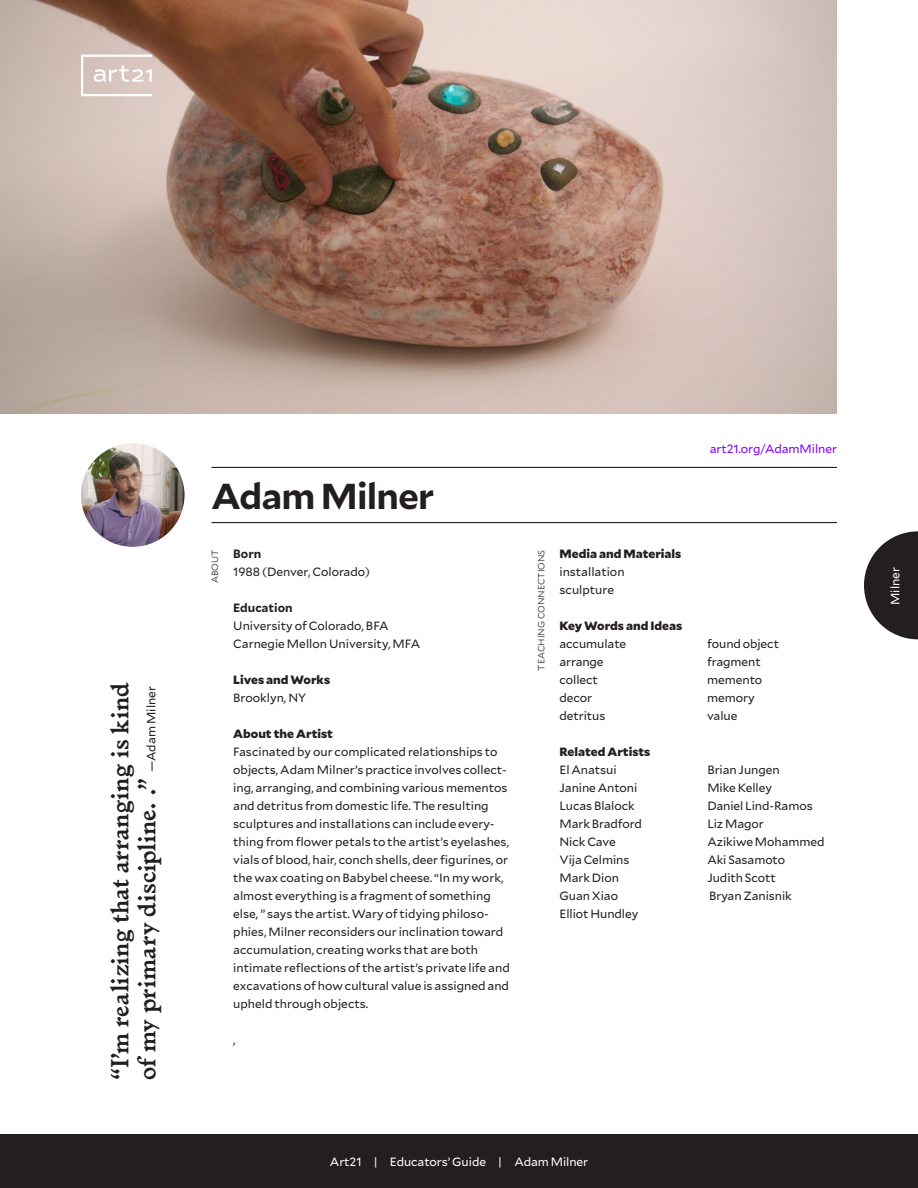
<style>
.page{position:relative;width:918px;height:1188px;background:#fff}
.page>*{position:absolute;margin:0;border:0;box-sizing:border-box;transform-origin:0 0}
.Name{font:700 36px "Mallory";letter-spacing:-.02em;color:#231f20}
.t1{font:600 24px/27px "Larish Alte";letter-spacing:.01em;color:#231f20}
.About_text{font:12px/18px "Mallory";color:#231f20}
.About_titles{font:900 12px "Mallory";color:#231f20}
.Alphabet_Names{font:12px "Mallory";letter-spacing:-.005em;color:#fff}
.About_titles-2{font:12px "Mallory";color:#231f20}
.t2{font:12px "Mallory";letter-spacing:-.005em;color:#7d00ff}
.About_text-2{font:900 12px "Mallory";color:#231f20}
.About_titles-3{font:700 12px "Mallory";color:#231f20}
.all_caps_vertical_section_tags{font:300 9px "Mallory";color:#231f20}
.s1{font-family:"Mallory";font-weight:400;font-size:12px}
</style>
<div class="page">
<div style="left:0;top:1134px;width:918px;height:54px;background:#231f20"></div>
<hr style="left:212px;top:467px;width:625px;height:1px;background:#231f20">
<hr style="left:212px;top:522px;width:625px;height:1px;background:#231f20">
<img style="left:0;top:0;width:837px;height:414px">
<img style="left:81px;top:443px;width:103px;height:104px;border-radius:52px">
<svg style="left:81px;top:55px;width:71px;height:41px"></svg>
<svg style="left:864px;top:531px;width:54px;height:108px"></svg>
<p class="t1" style="left:104px;top:1080px;width:399px;rotate:-90deg">“I’m realizing that arranging is kind of my primary discipline. .” <span class="s1">—Adam Milner</span></p>
<p class="Name" style="left:212px;top:470px;width:224px">Adam Milner</p>
<p class="About_titles-3" style="left:233px;top:545px;width:29px">Born</p>
<p class="About_titles-2" style="left:233px;top:563px;width:138px">1988 (Denver, Colorado)</p>
<p class="About_titles-3" style="left:233px;top:599px;width:61px">Education</p>
<p class="About_text" style="left:233px;top:616px;width:157px">University of Colorado, BFA</p>
<p class="About_text" style="left:233px;top:634px;width:188px">Carnegie Mellon University, MFA</p>
<p class="About_titles" style="left:233px;top:670px;width:98px">Lives and Works</p>
<p class="About_text" style="left:233px;top:688px;width:75px">Brooklyn, NY</p>
<p class="About_titles" style="left:233px;top:724px;width:101px">About the Artist</p>
<p class="About_text" style="left:233px;top:742px;width:278px">Fascinated by our complicated relationships to objects, Adam Milner’s practice involves collect&shy;ing, arranging, and combining various mementos and detritus from domestic life. The resulting sculptures and installations can include every&shy;thing from flower petals to the artist’s eyelashes, vials of blood, hair, conch shells, deer figurines, or the wax coating on Babybel cheese. “In my work, almost everything is a fragment of something else, ” says the artist. Wary of tidying philoso&shy;phies, Milner reconsiders our inclination toward accumulation, creating works that are both intimate reflections of the artist’s private life and excavations of how cultural value is assigned and upheld through objects.</p>
<p class="About_text" style="left:233px;top:1030px;width:4px">,</p>
<p class="all_caps_vertical_section_tags" style="left:209px;top:583px;width:35px;rotate:-90deg">ABOUT</p>
<p class="all_caps_vertical_section_tags" style="left:535px;top:671px;width:122px;rotate:-90deg">TEACHING CONNECTIONS</p>
<p class="About_text-2" style="left:560px;top:544px;width:123px">Media and Materials</p>
<p class="About_text" style="left:560px;top:562px;width:67px">installation</p>
<p class="About_text" style="left:560px;top:580px;width:56px">sculpture</p>
<p class="About_titles" style="left:560px;top:616px;width:124px">Key Words and Ideas</p>
<p class="About_text" style="left:560px;top:634px;width:68px">accumulate</p>
<p class="About_text" style="left:560px;top:652px;width:46px">arrange</p>
<p class="About_text" style="left:560px;top:670px;width:40px">collect</p>
<p class="About_text" style="left:560px;top:688px;width:34px">decor</p>
<p class="About_text" style="left:560px;top:706px;width:47px">detritus</p>
<p class="About_titles" style="left:560px;top:742px;width:92px">Related Artists</p>
<p class="About_text" style="left:560px;top:760px;width:59px">El Anatsui</p>
<p class="About_text" style="left:560px;top:778px;width:79px">Janine Antoni</p>
<p class="About_text" style="left:560px;top:796px;width:77px">Lucas Blalock</p>
<p class="About_text" style="left:560px;top:814px;width:84px">Mark Bradford</p>
<p class="About_text" style="left:560px;top:832px;width:58px">Nick Cave</p>
<p class="About_text" style="left:560px;top:850px;width:72px">Vija Celmins</p>
<p class="About_text" style="left:560px;top:868px;width:61px">Mark Dion</p>
<p class="About_text" style="left:560px;top:886px;width:60px">Guan Xiao</p>
<p class="About_text" style="left:560px;top:904px;width:80px">Elliot Hundley</p>
<p class="t2" style="left:710px;top:440px;width:129px">art21.org/AdamMilner</p>
<p class="About_text" style="left:707px;top:634px;width:73px">found object</p>
<p class="About_text" style="left:707px;top:652px;width:55px">fragment</p>
<p class="About_text" style="left:707px;top:670px;width:57px">memento</p>
<p class="About_text" style="left:707px;top:688px;width:49px">memory</p>
<p class="About_text" style="left:707px;top:706px;width:32px">value</p>
<p class="About_text" style="left:707px;top:760px;width:74px">Brian Jungen</p>
<p class="About_text" style="left:707px;top:778px;width:66px">Mike Kelley</p>
<p class="About_text" style="left:707px;top:796px;width:107px">Daniel Lind-Ramos</p>
<p class="About_text" style="left:707px;top:814px;width:58px">Liz Magor</p>
<p class="About_text" style="left:707px;top:832px;width:119px">Azikiwe Mohammed</p>
<p class="About_text" style="left:707px;top:850px;width:79px">Aki Sasamoto</p>
<p class="About_text" style="left:707px;top:868px;width:70px">Judith Scott</p>
<p class="About_text" style="left:709px;top:886px;width:84px">Bryan Zanisnik</p>
<p class="Alphabet_Names" style="left:330px;top:1153px;width:260px">Art21 | Educators’ Guide | Adam Milner</p>
<p class="Alphabet_Names" style="left:887px;top:605px;width:39px;rotate:-90deg">Milner</p>
</div>
